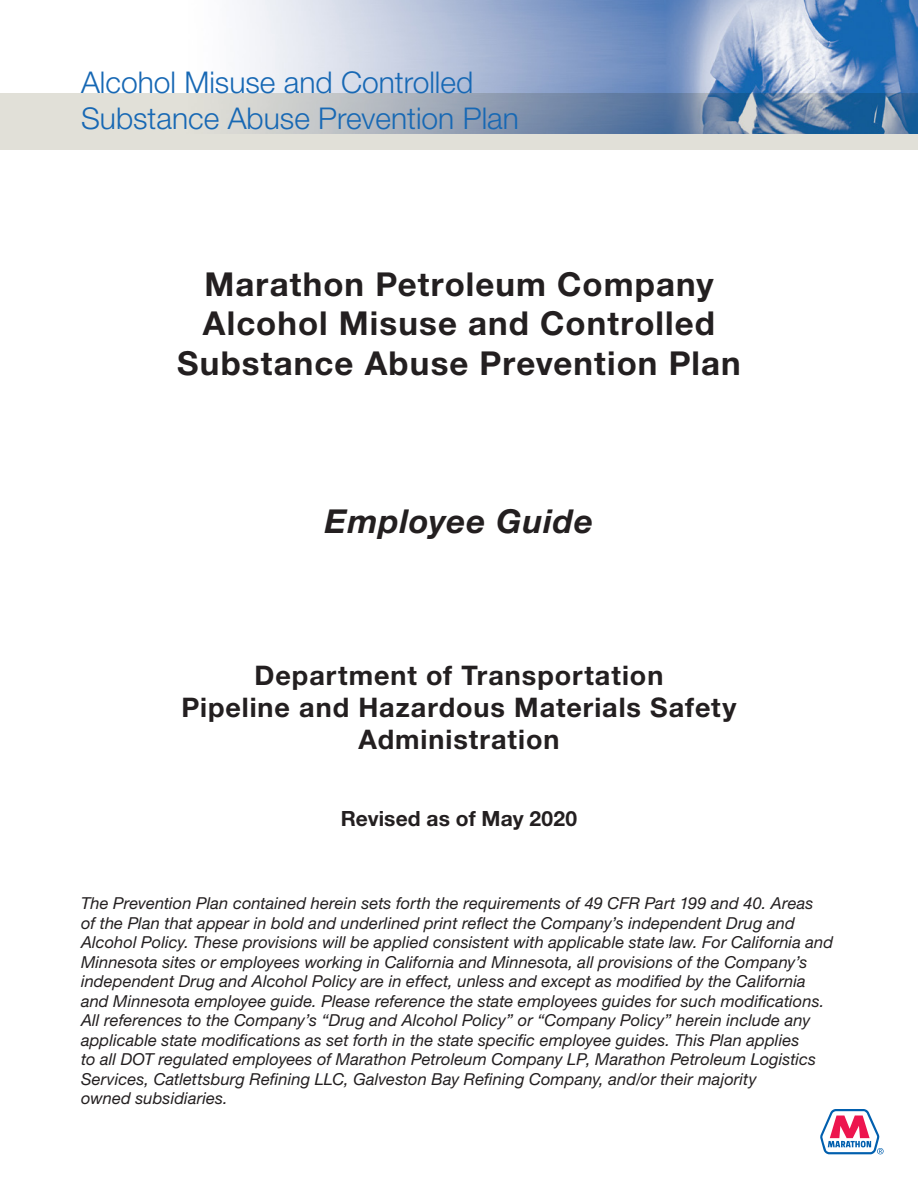
<style>
.page{position:relative;width:918px;height:1188px;background:#fff}
.page>*{position:absolute;margin:0;border:0;box-sizing:border-box;transform-origin:0 0}
.Cover_Head{font:700 33px/39.6px "Helvetica Neue";letter-spacing:.035em;color:#231f20;text-align:center}
.Cover_Head-2{font:italic 700 33px "Helvetica Neue";letter-spacing:.025em;color:#231f20}
.t1{font:300 30px/36px "Helvetica Neue";color:#1768b4}
.Cover_Head-3{font:700 27px/32.4px "Helvetica Neue";letter-spacing:.035em;color:#231f20;text-align:center}
.Cover_Date{font:700 21px "Helvetica Neue";letter-spacing:.005em;color:#231f20}
.Body{font:italic 16.5px/19.5px "Helvetica Neue";letter-spacing:.005em;color:#231f20}
</style>
<div class="page">
<div style="left:0;top:93px;width:918px;height:57px;background:#e1e0d8"></div>
<img style="left:242px;top:0;width:676px;height:133px">
<svg style="left:820px;top:1109px;width:64px;height:46px"></svg>
<h2 class="t1" style="left:81px;top:64px;width:439px">Alcohol Misuse and Controlled<br>Substance Abuse Prevention Plan</h2>
<p class="Cover_Head" style="left:204px;top:264px;width:511px">Marathon Petroleum Company</p>
<p class="Cover_Head" style="left:177px;top:303px;width:565px">Alcohol Misuse and Controlled<br>Substance Abuse Prevention Plan</p>
<p class="Cover_Head-2" style="left:325px;top:501px;width:270px">Employee Guide</p>
<p class="Cover_Head-3" style="left:181px;top:658px;width:557px">Department of Transportation<br>Pipeline and Hazardous Materials Safety<br>Administration</p>
<p class="Cover_Date" style="left:341px;top:806px;width:238px">Revised as of May 2020</p>
<p class="Body" style="left:81px;top:894px;width:754px">The Prevention Plan contained herein sets forth the requirements of 49 CFR Part 199 and 40. Areas<br>of the Plan that appear in bold and underlined print reflect the Company’s independent Drug and Alcohol Policy. These provisions will be applied consistent with applicable state law. For California and Minnesota sites or employees working in California and Minnesota, all provisions of the Company’s independent Drug and Alcohol Policy are in effect, unless and except as modified by the California and Minnesota employee guide. Please reference the state employees guides for such modifications.<br>All references to the Company’s “Drug and Alcohol Policy” or “Company Policy” herein include any applicable state modifications as set forth in the state specific employee guides. This Plan applies<br>to all DOT regulated employees of Marathon Petroleum Company LP, Marathon Petroleum Logistics Services, Catlettsburg Refining LLC, Galveston Bay Refining Company, and/or their majority<br>owned subsidiaries.</p>
</div>
